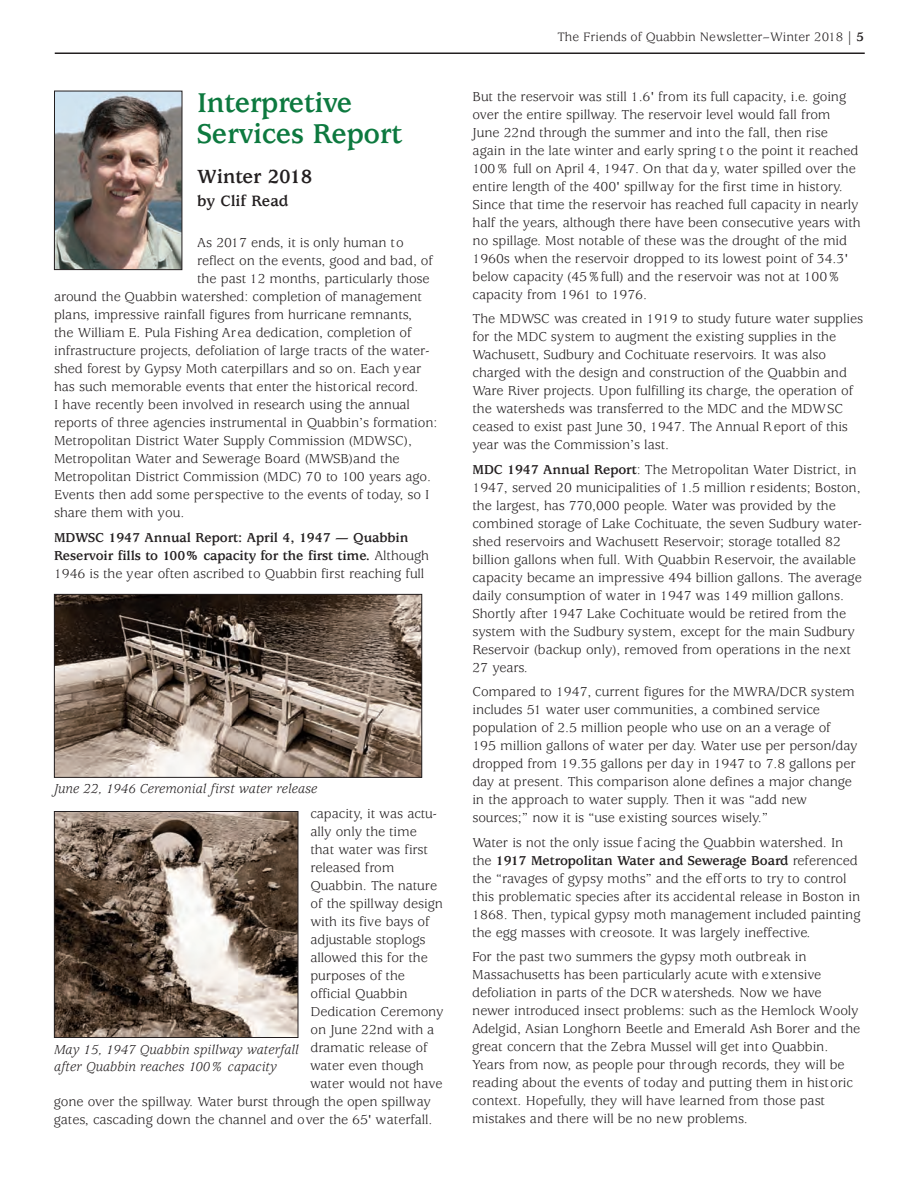
<style>
.page{position:relative;width:918px;height:1188px;background:#fff}
.page>*{position:absolute;margin:0;border:0;box-sizing:border-box;transform-origin:0 0}
.t1{font:700 30px/31.5px "Usherwood";letter-spacing:-.01em;color:#0d793f}
.t2{font:700 21px "Usherwood";letter-spacing:-.01em;color:#231f20}
.t3{font:700 16.5px "Usherwood";color:#231f20}
.t4{font:14.25px/18px "Usherwood";letter-spacing:-.005em;color:#231f20}
.t5{font:700 14.25px/18px "Usherwood";letter-spacing:-.005em;color:#231f20}
.t6{font:italic 14.25px/17.1px "Usherwood";color:#231f20}
.t7{font:13.5px "Usherwood";color:#231f20}
.s1{font-weight:400}
.s2{font-weight:700}
</style>
<div class="page">
<hr style="left:55px;top:52px;width:810px;height:2px;background:#231f20">
<img style="left:56px;top:93px;width:124px;height:175px">
<div style="left:54px;top:91px;width:128px;height:179px;border:1px solid #231f20"></div>
<img style="left:56px;top:596px;width:364px;height:180px">
<div style="left:54px;top:594px;width:368px;height:184px;border:1px solid #231f20"></div>
<img style="left:56px;top:813px;width:240px;height:223px">
<div style="left:54px;top:811px;width:244px;height:227px;border:1px solid #231f20"></div>
<h1 class="t1" style="left:197px;top:89px;width:206px">Interpretive<br>Services Report</h1>
<h2 class="t2" style="left:197px;top:168px;width:117px">Winter 2018</h2>
<p class="t3" style="left:197px;top:195px;width:93px">by Clif Read</p>
<p class="t4" style="left:197px;top:234px;width:208px">As 2017 ends, it is only human to</p>
<p class="t4" style="left:197px;top:252px;width:237px">reflect on the events, good and bad, of</p>
<p class="t4" style="left:197px;top:270px;width:234px">the past 12 months, particularly those</p>
<p class="t4" style="left:54px;top:288px;width:369px">around the Quabbin watershed: completion of management</p>
<p class="t4" style="left:54px;top:306px;width:360px">plans, impressive rainfall figures from hurricane remnants,</p>
<p class="t4" style="left:54px;top:324px;width:359px">the William E. Pula Fishing Area dedication, completion of</p>
<p class="t4" style="left:54px;top:342px;width:377px">infrastructure projects, defoliation of large tracts of the water-</p>
<p class="t4" style="left:54px;top:360px;width:369px">shed forest by Gypsy Moth caterpillars and so on. Each year</p>
<p class="t4" style="left:54px;top:378px;width:366px">has such memorable events that enter the historical record.</p>
<p class="t4" style="left:54px;top:396px;width:358px">I have recently been involved in research using the annual</p>
<p class="t4" style="left:54px;top:414px;width:385px">reports of three agencies instrumental in Quabbin’s formation:</p>
<p class="t4" style="left:54px;top:432px;width:359px">Metropolitan District Water Supply Commission (MDWSC),</p>
<p class="t4" style="left:54px;top:450px;width:347px">Metropolitan Water and Sewerage Board (MWSB)and the</p>
<p class="t4" style="left:54px;top:468px;width:378px">Metropolitan District Commission (MDC) 70 to 100 years ago.</p>
<p class="t4" style="left:54px;top:486px;width:377px">Events then add some perspective to the events of today, so I</p>
<p class="t4" style="left:54px;top:504px;width:132px">share them with you.</p>
<p class="t5" style="left:54px;top:530px;width:376px">MDWSC 1947 Annual Report: April 4, 1947 — Quabbin<br>Reservoir fills to 100% capacity for the first time. <span class="s1">Although<br>1946 is the year often ascribed to Quabbin first reaching full</span></p>
<p class="t6" style="left:54px;top:782px;width:265px">June 22, 1946 Ceremonial first water release</p>
<p class="t4" style="left:310px;top:805px;width:128px">capacity, it was actu-</p>
<p class="t4" style="left:310px;top:823px;width:108px">ally only the time</p>
<p class="t4" style="left:310px;top:841px;width:119px">that water was first</p>
<p class="t4" style="left:310px;top:859px;width:86px">released from</p>
<p class="t4" style="left:310px;top:877px;width:128px">Quabbin. The nature</p>
<p class="t4" style="left:310px;top:895px;width:134px">of the spillway design</p>
<p class="t4" style="left:310px;top:913px;width:121px">with its five bays of</p>
<p class="t4" style="left:310px;top:931px;width:117px">adjustable stoplogs</p>
<p class="t4" style="left:310px;top:949px;width:119px">allowed this for the</p>
<p class="t4" style="left:310px;top:967px;width:96px">purposes of the</p>
<p class="t4" style="left:310px;top:985px;width:99px">official Quabbin</p>
<p class="t4" style="left:310px;top:1003px;width:134px">Dedication Ceremony</p>
<p class="t4" style="left:310px;top:1021px;width:125px">on June 22nd with a</p>
<p class="t4" style="left:310px;top:1039px;width:119px">dramatic release of</p>
<p class="t4" style="left:310px;top:1057px;width:115px">water even though</p>
<p class="t4" style="left:310px;top:1075px;width:134px">water would not have</p>
<p class="t4" style="left:54px;top:1093px;width:379px">gone over the spillway. Water burst through the open spillway</p>
<p class="t4" style="left:54px;top:1111px;width:380px">gates, cascading down the channel and over the 65' waterfall.</p>
<p class="t6" style="left:54px;top:1042px;width:246px">May 15, 1947 Quabbin spillway waterfall after Quabbin reaches 100% capacity</p>
<p class="t7" style="left:557px;top:29px;width:308px">The Friends of Quabbin Newsletter–Winter 2018 <span class="s2">| 5</span></p>
<p class="t4" style="left:473px;top:88px;width:390px">But the reservoir was still 1.6' from its full capacity, i.e. going over the entire spillway. The reservoir level would fall from June 22nd through the summer and into the fall, then rise again in the late winter and early spring t o the point it reached 100% full on April 4, 1947. On that da y, water spilled over the entire length of the 400' spillway for the first time in history.<br>Since that time the reservoir has reached full capacity in nearly half the years, although there have been consecutive years with no spillage. Most notable of these was the drought of the mid 1960s when the reservoir dropped to its lowest point of 34.3' below capacity (45%full) and the reservoir was not at 100% capacity from 1961 to 1976.</p>
<p class="t4" style="left:473px;top:310px;width:392px">The MDWSC was created in 1919 to study future water supplies for the MDC system to augment the existing supplies in the Wachusett, Sudbury and Cochituate reservoirs. It was also charged with the design and construction of the Quabbin and Ware River projects. Upon fulfilling its charge, the operation of the watersheds was transferred to the MDC and the MDWSC ceased to exist past June 30, 1947. The Annual R eport of this year was the Commission’s last.</p>
<p class="t4" style="left:472px;top:461px;width:391px"><span class="s2">MDC 1947 Annual Report</span>: The Metropolitan Water District, in 1947, served 20 municipalities of 1.5 million residents; Boston, the largest, has 770,000 people. Water was provided by the combined storage of Lake Cochituate, the seven Sudbury water&shy;shed reservoirs and Wachusett Reservoir; storage totalled 82 billion gallons when full. With Quabbin Reservoir, the available capacity became an impressive 494 billion gallons. The average daily consumption of water in 1947 was 149 million gallons.<br>Shortly after 1947 Lake Cochituate would be retired from the system with the Sudbury system, except for the main Sudbury Reservoir (backup only), removed from operations in the next 27 years.</p>
<p class="t4" style="left:472px;top:683px;width:387px">Compared to 1947, current figures for the MWRA/DCR system includes 51 water user communities, a combined service population of 2.5 million people who use on an a verage of 195 million gallons of water per day. Water use per person/day dropped from 19.35 gallons per day in 1947 to 7.8 gallons per day at present. This comparison alone defines a major change in the approach to water supply. Then it was “add new sources;” now it is “use existing sources wisely.”</p>
<p class="t4" style="left:472px;top:834px;width:390px">Water is not the only issue facing the Quabbin watershed. In the <span class="s2">1917 Metropolitan Water and Sewerage Board</span> referenced the “ravages of gypsy moths” and the efforts to try to control this problematic species after its accidental release in Boston in 1868. Then, typical gypsy moth management included painting the egg masses with creosote. It was largely ineffective.</p>
<p class="t4" style="left:472px;top:948px;width:390px">For the past two summers the gypsy moth outbreak in Massachusetts has been particularly acute with extensive defoliation in parts of the DCR watersheds. Now we have newer introduced insect problems: such as the Hemlock Wooly Adelgid, Asian Longhorn Beetle and Emerald Ash Borer and the great concern that the Zebra Mussel will get into Quabbin.<br>Years from now, as people pour through records, they will be reading about the events of today and putting them in historic context. Hopefully, they will have learned from those past mistakes and there will be no new problems.</p>
</div>
